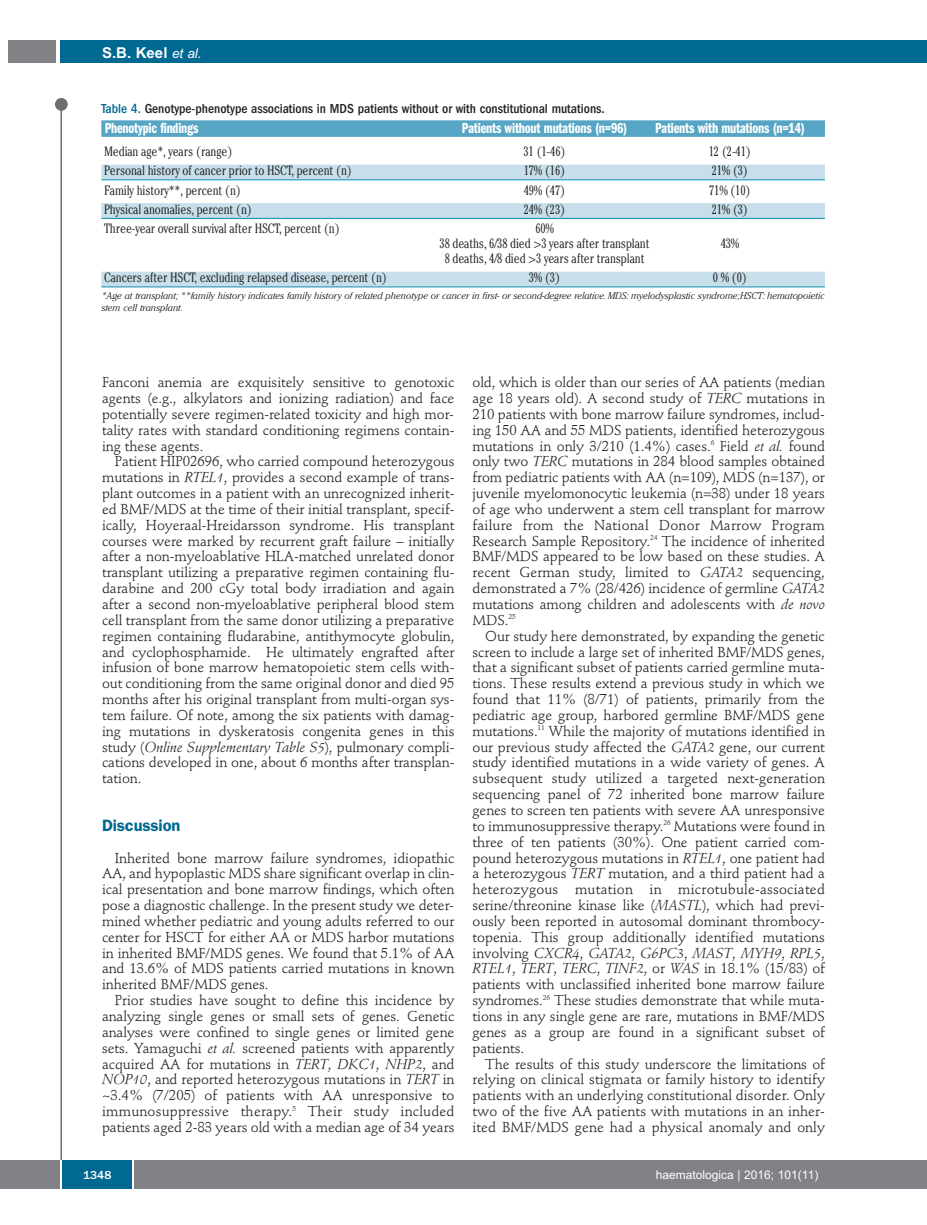
<style>
.page{position:relative;width:927px;height:1225px;background:#fff}
.page>*{position:absolute;margin:0;border:0;box-sizing:border-box;transform-origin:0 0}
.t1{font:600 16.5px "Franklin Gothic";letter-spacing:-.01em;color:#006991}
.t2{font:15px "Franklin Gothic Demi Cmpr";letter-spacing:-.01em;color:#fff}
.t3{font:700 15px "Arial";color:#fff}
.t4{font:14.25px/15.9px "Stempel Schneidler";letter-spacing:-.005em;color:#231f20;text-align:justify}
.t5{font:300 condensed 13.5px/15px "Cheltenham";letter-spacing:-.01em;color:#231f20;text-align:center}
.t6{font:500 condensed 13.5px "Franklin Gothic";color:#231f20}
.t7{font:12px "Arial";color:#fff}
.t8{font:500 12px "Franklin Gothic";color:#fff}
.t9{font:italic 300 9.75px/12px "Cheltenham";color:#231f20}
.s1{font-weight:400;font-style:italic;font-size:13.5px}
.s2{color:#006991}
.s3{font-style:italic}
</style>
<div class="page">
<div style="left:911px;top:40px;width:16px;height:22px;background:#006991"></div>
<div style="left:910px;top:1160px;width:17px;height:28px;background:#808285"></div>
<div style="left:55px;top:98px;width:13px;height:13px;background:#6c6d70;border-radius:50%"></div>
<hr style="left:60px;top:101px;width:2px;height:1061px;background:#6c6d70">
<div style="left:60px;top:40px;width:852px;height:22px;background:#006991"></div>
<div style="left:9px;top:40px;width:47px;height:22px;background:#808285"></div>
<div style="left:0;top:1160px;width:911px;height:28px;background:#808285"></div>
<div style="left:62px;top:1160px;width:71px;height:28px;background:#006991"></div>
<hr style="left:60px;top:1160px;width:2px;height:28px;background:#fff">
<svg style="left:133px;top:1160px;width:1px;height:28px"></svg>
<div style="left:101px;top:120px;width:724px;height:17px;background:#56a5c4"></div>
<div style="left:101px;top:165px;width:724px;height:15px;background:#c6dfeb"></div>
<hr style="left:101px;top:180px;width:724px;height:1px;background:#0d8aaf">
<div style="left:101px;top:203px;width:724px;height:15px;background:#c6dfeb"></div>
<hr style="left:101px;top:218px;width:724px;height:1px;background:#0d8aaf">
<div style="left:101px;top:272px;width:724px;height:15px;background:#c6dfeb"></div>
<hr style="left:101px;top:287px;width:724px;height:1px;background:#0d8aaf">
<p class="t3" style="left:102px;top:44px;width:101px">S.B. Keel <span class="s1">et al.</span></p>
<p class="t6" style="left:101px;top:104px;width:505px"><span class="s2">Table 4.</span> Genotype-phenotype associations in MDS patients without or with constitutional mutations.</p>
<p class="t2" style="left:105px;top:123px;width:95px">Phenotypic findings</p>
<p class="t2" style="left:462px;top:123px;width:167px">Patients without mutations (n=96)</p>
<p class="t2" style="left:655px;top:123px;width:151px">Patients with mutations (n=14)</p>
<p class="t5" style="left:104px;top:145px;width:130px">Median age*, years (range)</p>
<p class="t5" style="left:523px;top:145px;width:44px">31 (1-46)</p>
<p class="t5" style="left:709px;top:145px;width:44px">12 (2-41)</p>
<p class="t5" style="left:104px;top:164px;width:250px">Personal history of cancer prior to HSCT, percent (n)</p>
<p class="t5" style="left:524px;top:164px;width:43px">17% (16)</p>
<p class="t5" style="left:712px;top:164px;width:38px">21% (3)</p>
<p class="t5" style="left:104px;top:184px;width:139px">Family history**, percent (n)</p>
<p class="t5" style="left:524px;top:184px;width:43px">49% (47)</p>
<p class="t5" style="left:709px;top:184px;width:43px">71% (10)</p>
<p class="t5" style="left:104px;top:203px;width:150px">Physical anomalies, percent (n)</p>
<p class="t5" style="left:524px;top:203px;width:43px">24% (23)</p>
<p class="t5" style="left:712px;top:203px;width:38px">21% (3)</p>
<p class="t5" style="left:104px;top:222px;width:237px">Three-year overall survival after HSCT, percent (n)</p>
<p class="t5" style="left:440px;top:222px;width:211px">60%<br>38 deaths, 6/38 died &gt;3 years after transplant</p>
<p class="t5" style="left:721px;top:237px;width:20px">43%</p>
<p class="t5" style="left:445px;top:252px;width:201px">8 deaths, 4/8 died &gt;3 years after transplant</p>
<p class="t5" style="left:104px;top:271px;width:285px">Cancers after HSCT, excluding relapsed disease, percent (n)</p>
<p class="t5" style="left:529px;top:271px;width:33px">3% (3)</p>
<p class="t5" style="left:713px;top:271px;width:36px">0%(0)</p>
<p class="t9" style="left:101px;top:290px;width:725px">*Age at transplant; **family history indicates family history of related phenotype or cancer in first- or second-degree relative.MDS: myelodysplastic syndrome;HSCT: hematopoietic stem cell transplant.</p>
<p class="t4" style="left:102px;top:376px;width:354px">Fanconi anemia are exquisitely sensitive to genotoxic agents (e.g., alkylators and ionizing radiation) and face potentially severe regimen-related toxicity and high mor&shy;tality rates with standard conditioning regimens contain&shy;ing these agents.</p>
<p class="t4" style="left:102px;top:455px;width:354px;text-indent:13px">Patient HIP02696, who carried compound heterozygous mutations in <span class="s3">RTEL1</span>, provides a second example of trans&shy;plant outcomes in a patient with an unrecognized inherit&shy;ed BMF/MDS at the time of their initial transplant, specif&shy;ically, Hoyeraal-Hreidarsson syndrome. His transplant courses were marked by recurrent graft failure – initially after a non-myeloablative HLA-matched unrelated donor transplant utilizing a preparative regimen containing flu&shy;darabine and 200 cGy total body irradiation and again after a second non-myeloablative peripheral blood stem cell transplant from the same donor utilizing a preparative regimen containing fludarabine, antithymocyte globulin, and cyclophosphamide. He ultimately engrafted after infusion of bone marrow hematopoietic stem cells with&shy;out conditioning from the same original donor and died 95 months after his original transplant from multi-organ sys&shy;tem failure. Of note, among the six patients with damag&shy;ing mutations in dyskeratosis congenita genes in this study (<span class="s3">Online Supplementary Table S5</span>), pulmonary compli&shy;cations developed in one, about 6 months after transplan&shy;tation.</p>
<p class="t1" style="left:102px;top:819px;width:80px">Discussion</p>
<p class="t4" style="left:102px;top:851px;width:354px;text-indent:13px">Inherited bone marrow failure syndromes, idiopathic AA, and hypoplastic MDS share significant overlap in clin&shy;ical presentation and bone marrow findings, which often pose a diagnostic challenge. In the present study we deter&shy;mined whether pediatric and young adults referred to our center for HSCT for either AA or MDS harbor mutations in inherited BMF/MDS genes. We found that 5.1% of AA and 13.6% of MDS patients carried mutations in known inherited BMF/MDS genes.</p>
<p class="t4" style="left:102px;top:993px;width:354px;text-indent:13px">Prior studies have sought to define this incidence by analyzing single genes or small sets of genes. Genetic analyses were confined to single genes or limited gene sets. Yamaguchi <span class="s3">et al.</span> screened patients with apparently acquired AA for mutations in <span class="s3">TERT</span>, <span class="s3">DKC1</span>, <span class="s3">NHP2</span>, and <span class="s3">NOP10</span>, and reported heterozygous mutations in <span class="s3">TERT</span> in ~3.4% (7/205) of patients with AA unresponsive to immunosuppressive therapy.<sup>5</sup> Their study included patients aged 2-83 years old with a median age of 34 years</p>
<p class="t4" style="left:472px;top:376px;width:354px">old, which is older than our series of AA patients (median age 18 years old). A second study of <span class="s3">TERC</span> mutations in 210 patients with bone marrow failure syndromes, includ&shy;ing 150 AA and 55 MDS patients, identified heterozygous mutations in only 3/210 (1.4%) cases.<sup>6</sup> Field <span class="s3">et al.</span> found only two <span class="s3">TERC</span> mutations in 284 blood samples obtained from pediatric patients with AA (n=109), MDS (n=137), or juvenile myelomonocytic leukemia (n=38) under 18 years of age who underwent a stem cell transplant for marrow failure from the National Donor Marrow Program Research Sample Repository.<sup>24</sup> The incidence of inherited BMF/MDS appeared to be low based on these studies. A recent German study, limited to <span class="s3">GATA2</span> sequencing, demonstrated a 7% (28/426) incidence of germline <span class="s3">GATA2 </span>mutations among children and adolescents with <span class="s3">de novo </span>MDS.<sup>25</sup></p>
<p class="t4" style="left:472px;top:629px;width:354px;text-indent:13px">Our study here demonstrated, by expanding the genetic screen to include a large set of inherited BMF/MDS genes, that a significant subset of patients carried germline muta&shy;tions. These results extend a previous study in which we found that 11% (8/71) of patients, primarily from the pediatric age group, harbored germline BMF/MDS gene mutations.<sup>11</sup> While the majority of mutations identified in our previous study affected the <span class="s3">GATA2</span> gene, our current study identified mutations in a wide variety of genes. A subsequent study utilized a targeted next-generation sequencing panel of 72 inherited bone marrow failure genes to screen ten patients with severe AA unresponsive to immunosuppressive therapy.<sup>26</sup> Mutations were found in three of ten patients (30%). One patient carried com&shy;pound heterozygous mutations in <span class="s3">RTEL1</span>, one patient had a heterozygous <span class="s3">TERT</span> mutation, and a third patient had a heterozygous mutation in microtubule-associated serine/threonine kinase like (<span class="s3">MASTL</span>), which had previ&shy;ously been reported in autosomal dominant thrombocy&shy;topenia. This group additionally identified mutations involving <span class="s3">CXCR4</span>, <span class="s3">GATA2</span>, <span class="s3">G6PC3</span>, <span class="s3">MAST</span>, <span class="s3">MYH9</span>, <span class="s3">RPL5</span>, <span class="s3">RTEL1</span>, <span class="s3">TERT</span>, <span class="s3">TERC</span>, <span class="s3">TINF2</span>, or <span class="s3">WAS</span> in 18.1% (15/83) of patients with unclassified inherited bone marrow failure syndromes.<sup>26</sup> These studies demonstrate that while muta&shy;tions in any single gene are rare, mutations in BMF/MDS genes as a group are found in a significant subset of patients.</p>
<p class="t4" style="left:472px;top:1057px;width:354px;text-indent:13px">The results of this study underscore the limitations of relying on clinical stigmata or family history to identify patients with an underlying constitutional disorder. Only two of the five AA patients with mutations in an inher&shy;ited BMF/MDS gene had a physical anomaly and only</p>
<p class="t8" style="left:83px;top:1167px;width:30px">1348</p>
<p class="t7" style="left:656px;top:1167px;width:164px">haematologica | 2016; 101(11)</p>
</div>
